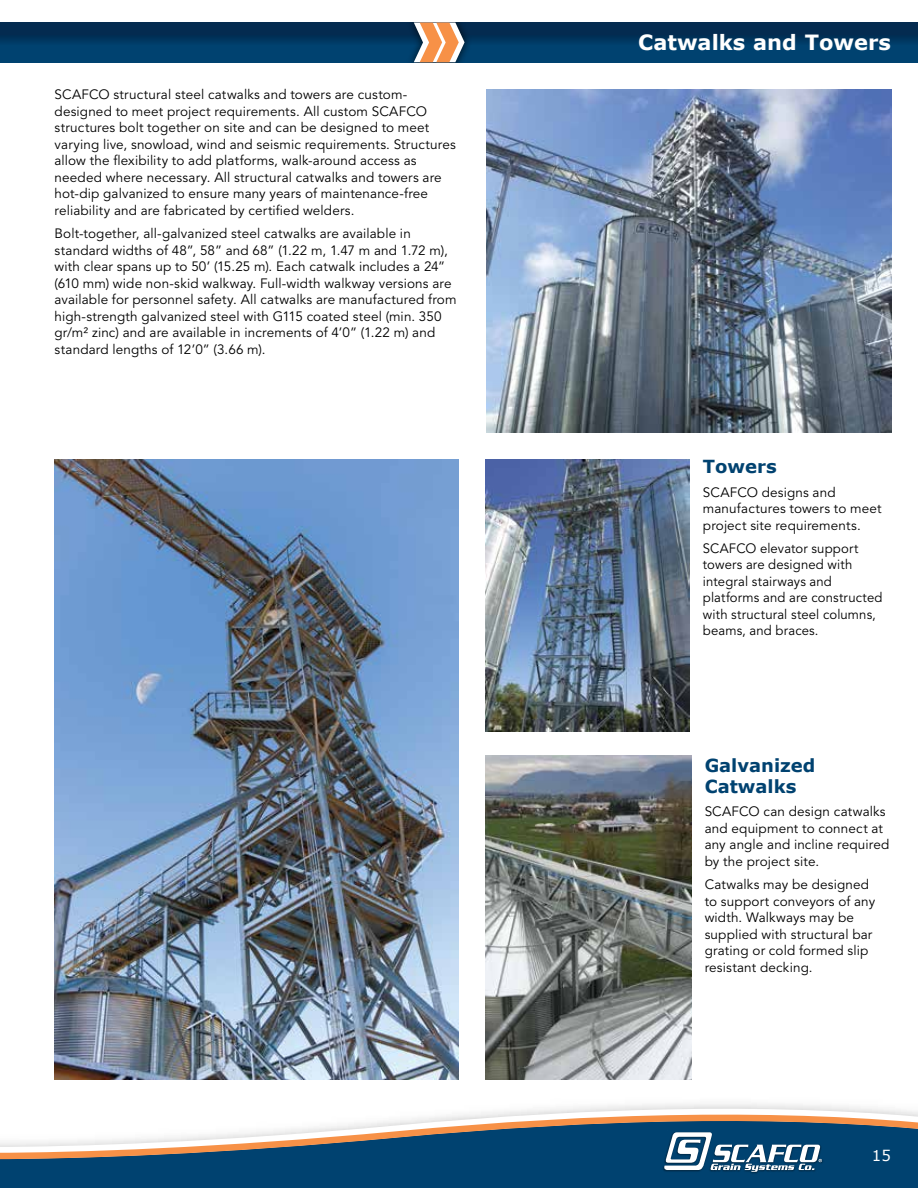
<style>
.page{position:relative;width:918px;height:1188px;background:#fff}
.page>*{position:absolute;margin:0;border:0;box-sizing:border-box;transform-origin:0 0}
.t1{font:700 21px "Verdana";color:#fff}
.t2{font:700 18px/21px "Verdana";color:#004270}
.t3{font:15px "Verdana";color:#fff}
.t4{font:13.5px/16.5px "Avenir LT Std";letter-spacing:.01em;color:#000}
</style>
<div class="page">
<div style="left:0;top:1171px;width:918px;height:17px;background:#004270"></div>
<div style="left:0;top:22px;width:918px;height:40px;background:linear-gradient(to bottom,#04264a,#004878)"></div>
<div style="left:406px;top:22px;width:66px;height:40px;background:#000;opacity:.75"></div>
<svg style="left:414px;top:23px;width:51px;height:39px"></svg>
<svg style="left:573px;top:1103px;width:288px;height:5px"></svg>
<svg style="left:0;top:1108px;width:918px;height:63px"></svg>
<img style="left:661px;top:1130px;width:163px;height:45px">
<svg style="left:663px;top:1132px;width:159px;height:40px"></svg>
<img style="left:486px;top:89px;width:405px;height:344px">
<img style="left:54px;top:459px;width:405px;height:621px">
<img style="left:485px;top:460px;width:204px;height:272px">
<img style="left:485px;top:755px;width:206px;height:325px">
<p class="t4" style="left:55px;top:87px;width:403px">SCAFCO structural steel catwalks and towers are custom&shy;designed to meet project requirements. All custom SCAFCO structures bolt together on site and can be designed to meet varying live, snowload, wind and seismic requirements. Structures allow the flexibility to add platforms, walk-around access as needed where necessary. All structural catwalks and towers are hot-dip galvanized to ensure many years of maintenance-free reliability and are fabricated by certified welders.</p>
<p class="t4" style="left:55px;top:226px;width:404px">Bolt-together, all-galvanized steel catwalks are available in standard widths of 48”, 58” and 68” (1.22 m, 1.47 m and 1.72 m), with clear spans up to 50’ (15.25 m). Each catwalk includes a 24” (610 mm) wide non-skid walkway. Full-width walkway versions are available for personnel safety. All catwalks are manufactured from high-strength galvanized steel with G115 coated steel (min. 350 gr/m2 zinc) and are available in increments of 4’0” (1.22 m) and standard lengths of 12’0” (3.66 m).</p>
<h1 class="t1" style="left:638px;top:28px;width:254px">Catwalks and Towers</h1>
<h2 class="t2" style="left:703px;top:456px;width:75px">Towers</h2>
<p class="t4" style="left:703px;top:484px;width:180px">SCAFCO designs and manufactures towers to meet project site requirements.</p>
<p class="t4" style="left:703px;top:540px;width:181px">SCAFCO elevator support towers are designed with integral stairways and platforms and are constructed with structural steel columns, beams, and braces.</p>
<h2 class="t2" style="left:705px;top:755px;width:112px">Galvanized<br>Catwalks</h2>
<p class="t4" style="left:705px;top:804px;width:186px">SCAFCO can design catwalks and equipment to connect at any angle and incline required by the project site.</p>
<p class="t4" style="left:705px;top:877px;width:172px">Catwalks may be designed to support conveyors of any width. Walkways may be supplied with structural bar grating or cold formed slip resistant decking.</p>
<p class="t3" style="left:872px;top:1145px;width:21px">15</p>
</div>
